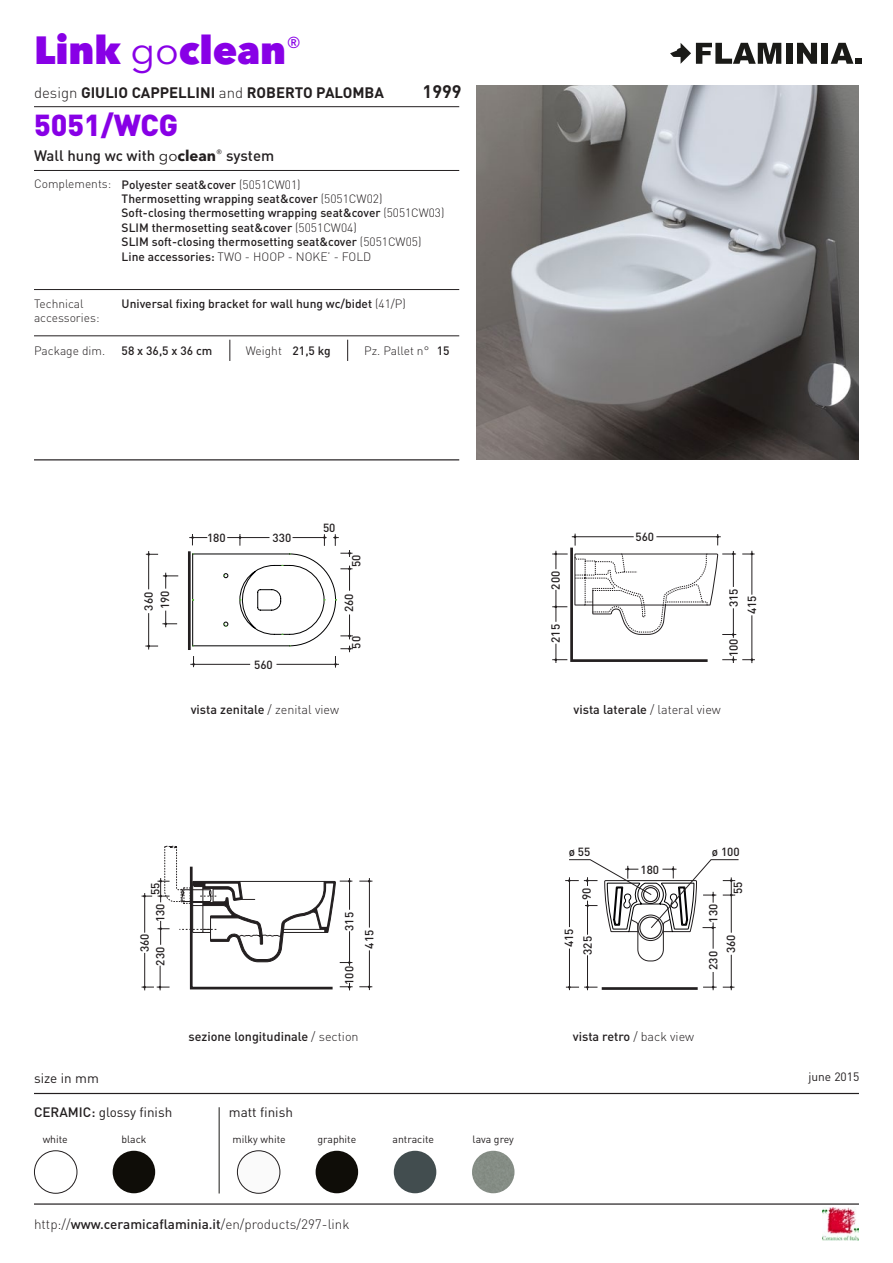
<style>
.page{position:relative;width:893px;height:1263px;background:#fff}
.page>*{position:absolute;margin:0;border:0;box-sizing:border-box;transform-origin:0 0}
.t1{font:800 39px "Avenir Next LT Pro";color:#8800e6}
.t2{font:900 30px "DIN";color:#8800e6}
.t3{font:700 18px "DIN";color:#231f20}
.t4{font:700 15px "DIN";color:#231f20}
.t5{font:500 15px "DIN";color:#231f20}
.t6{font:300 13.5px "DIN";color:#231f20}
.t7{font:13.5px "DIN";color:#231f20}
.t8{font:500 12.6px "DIN";color:#231f20}
.t9{font:500 12px/14.4px "DIN";color:#231f20}
.t10{font:300 12px "DIN";color:#231f20}
.t11{font:12px "DIN";color:#231f20}
.t12{font:500 11.7px/18.5px "DIN";color:#231f20}
.t13{font:10.5px "DIN";color:#231f20}
.s1{font-weight:400}
.s2{font-weight:300}
.s3{font-family:"Avenir Next LT Pro";font-weight:400}
.s4{font-family:"Avenir Next LT Pro";font-weight:700}
.s5{font-weight:500}
</style>
<div class="page">
<hr style="left:34px;top:1203px;width:825px;height:2px;background:#231f20">
<img style="left:822px;top:1208px;width:37px;height:32px">
<svg style="left:670px;top:43px;width:111px;height:21px"></svg>
<div style="left:786px;top:43px;width:6px;height:21px;background:#1a1a17"></div>
<svg style="left:797px;top:43px;width:20px;height:21px"></svg>
<div style="left:822px;top:43px;width:6px;height:21px;background:#1a1a17"></div>
<svg style="left:831px;top:43px;width:30px;height:21px"></svg>
<hr style="left:34px;top:459px;width:425px;height:1px;background:#231f20">
<hr style="left:34px;top:106px;width:425px;height:1px;background:#231f20">
<hr style="left:34px;top:170px;width:425px;height:1px;background:#231f20">
<img style="left:476px;top:85px;width:383px;height:374px">
<svg style="left:142px;top:846px;width:47px;height:144px"></svg>
<hr style="left:731px;top:955px;width:1px;height:35px;background:#231f20">
<svg style="left:571px;top:533px;width:184px;height:429px"></svg>
<svg style="left:710px;top:972px;width:7px;height:18px"></svg>
<svg style="left:723px;top:986px;width:11px;height:2px"></svg>
<svg style="left:710px;top:656px;width:29px;height:272px"></svg>
<hr style="left:148px;top:613px;width:1px;height:36px;background:#231f20">
<hr style="left:148px;top:551px;width:1px;height:38px;background:#231f20">
<svg style="left:145px;top:645px;width:13px;height:2px"></svg>
<svg style="left:146px;top:553px;width:12px;height:3px"></svg>
<svg style="left:189px;top:534px;width:150px;height:11px"></svg>
<svg style="left:162px;top:611px;width:15px;height:16px"></svg>
<svg style="left:163px;top:573px;width:15px;height:16px"></svg>
<hr style="left:188px;top:551px;width:3px;height:99px;background:#231f20">
<svg style="left:189px;top:545px;width:521px;height:446px"></svg>
<div style="left:34px;top:1150px;width:43px;height:43px;border:1px solid #231f20;border-radius:50%"></div>
<div style="left:113px;top:1151px;width:42px;height:42px;background:#0f0d08;border-radius:50%"></div>
<div style="left:237px;top:1151px;width:43px;height:42px;background:#fafafa;border-radius:50%"></div>
<div style="left:237px;top:1150px;width:43px;height:43px;border:1px solid #231f20;border-radius:50%"></div>
<div style="left:316px;top:1151px;width:42px;height:42px;background:#0f0d08;border-radius:50%"></div>
<div style="left:394px;top:1151px;width:42px;height:42px;background:#424d4f;border-radius:50%"></div>
<img style="left:472px;top:1151px;width:42px;height:42px;border-radius:21px">
<hr style="left:219px;top:1107px;width:1px;height:86px;background:#1a1a17">
<hr style="left:34px;top:1093px;width:825px;height:1px;background:#231f20">
<hr style="left:34px;top:335px;width:425px;height:1px;background:#231f20">
<hr style="left:34px;top:289px;width:425px;height:1px;background:#231f20">
<svg style="left:230px;top:340px;width:1px;height:21px"></svg>
<svg style="left:347px;top:340px;width:1px;height:21px"></svg>
<h1 class="t1" style="left:34px;top:26px;width:269px">Link <span class="s1">go</span>clean<sup>®</sup></h1>
<h2 class="t2" style="left:34px;top:105px;width:146px">5051/WCG</h2>
<p class="t4" style="left:34px;top:82px;width:352px"><span class="s2">design</span> GIULIO CAPPELLINI <span class="s2">and</span> ROBERTO PALOMBA</p>
<p class="t5" style="left:34px;top:146px;width:242px">Wall hung wc with <span class="s3">go</span><span class="s4">clean</span><sup>®</sup> system</p>
<h3 class="t3" style="left:423px;top:79px;width:41px">1999</h3>
<p class="t10" style="left:34px;top:177px;width:79px">Complements:</p>
<p class="t9" style="left:122px;top:177px;width:324px">Polyester seat&amp;cover <span class="s2">(5051CW01)<br></span>Thermosetting wrapping seat&amp;cover <span class="s2">(5051CW02)<br></span>Soft-closing thermosetting wrapping seat&amp;cover <span class="s2">(5051CW03)<br></span>SLIM thermosetting seat&amp;cover <span class="s2">(5051CW04)<br></span>SLIM soft-closing thermosetting seat&amp;cover <span class="s2">(5051CW05)<br></span>Line accessories: <span class="s2">TWO - HOOP - No ke’ - Fo ld</span></p>
<p class="t10" style="left:34px;top:296px;width:51px">Technical</p>
<p class="t9" style="left:122px;top:296px;width:286px">Universal fixing bracket for wall hung wc/bidet <span class="s2">(41/P)</span></p>
<p class="t10" style="left:34px;top:310px;width:67px">accessories:</p>
<p class="t10" style="left:34px;top:343px;width:73px">Package dim.</p>
<p class="t9" style="left:122px;top:343px;width:92px">58 x 36,5 x 36 cm</p>
<p class="t10" style="left:246px;top:343px;width:86px">Weight <span class="s5">21,5 kg</span></p>
<p class="t10" style="left:364px;top:343px;width:87px">Pz. Pallet n° <span class="s5">15</span></p>
<p class="t12" style="left:207px;top:528px;width:20px">180</p>
<p class="t12" style="left:273px;top:528px;width:20px">330</p>
<p class="t12" style="left:323px;top:518px;width:14px">50</p>
<p class="t12" style="left:347px;top:567px;width:14px;rotate:-90deg">50</p>
<p class="t12" style="left:155px;top:609px;width:20px;rotate:-90deg">190</p>
<p class="t12" style="left:139px;top:611px;width:20px;rotate:-90deg">360</p>
<p class="t12" style="left:339px;top:612px;width:20px;rotate:-90deg">260</p>
<p class="t12" style="left:254px;top:655px;width:20px">560</p>
<p class="t12" style="left:347px;top:648px;width:14px;rotate:-90deg">50</p>
<p class="t12" style="left:546px;top:590px;width:20px;rotate:-90deg">200</p>
<p class="t12" style="left:546px;top:643px;width:20px;rotate:-90deg">215</p>
<p class="t12" style="left:635px;top:527px;width:20px">560</p>
<p class="t12" style="left:724px;top:614px;width:27px;text-indent:7px;rotate:-90deg">315<br>415</p>
<p class="t12" style="left:724px;top:657px;width:20px;rotate:-90deg">100</p>
<p class="t8" style="left:191px;top:701px;width:150px">vista zenitale <span class="s2">/ zenital view</span></p>
<p class="t8" style="left:573px;top:701px;width:149px">vista laterale <span class="s2">/ lateral view</span></p>
<p class="t12" style="left:569px;top:843px;width:23px">ø 55</p>
<p class="t12" style="left:712px;top:842px;width:29px">ø 100</p>
<p class="t12" style="left:640px;top:860px;width:20px">180</p>
<p class="t12" style="left:151px;top:922px;width:41px;rotate:-90deg">130 55</p>
<p class="t12" style="left:135px;top:952px;width:20px;rotate:-90deg">360</p>
<p class="t12" style="left:151px;top:965px;width:20px;rotate:-90deg">230</p>
<p class="t12" style="left:340px;top:931px;width:20px;rotate:-90deg">315</p>
<p class="t12" style="left:340px;top:985px;width:20px;rotate:-90deg">100</p>
<p class="t12" style="left:360px;top:948px;width:20px;rotate:-90deg">415</p>
<p class="t12" style="left:577px;top:900px;width:14px;rotate:-90deg">90</p>
<p class="t12" style="left:559px;top:955px;width:28px;text-indent:7px;rotate:-90deg">415<br>325</p>
<p class="t12" style="left:704px;top:922px;width:20px;rotate:-90deg">130</p>
<p class="t12" style="left:704px;top:970px;width:20px;rotate:-90deg">230</p>
<p class="t12" style="left:728px;top:894px;width:14px;rotate:-90deg">55</p>
<p class="t12" style="left:721px;top:953px;width:20px;rotate:-90deg">360</p>
<p class="t8" style="left:188px;top:1028px;width:172px">sezione longitudinale <span class="s2">/ section</span></p>
<p class="t8" style="left:573px;top:1028px;width:123px">vista retro <span class="s2">/ back view</span></p>
<p class="t7" style="left:34px;top:1069px;width:66px">size in mm</p>
<p class="t11" style="left:808px;top:1069px;width:52px">june 2015</p>
<p class="t7" style="left:34px;top:1103px;width:140px"><span class="s5">Ceramic:</span> glossy finish</p>
<p class="t7" style="left:229px;top:1103px;width:66px">matt finish</p>
<p class="t13" style="left:43px;top:1132px;width:27px">white</p>
<p class="t13" style="left:121px;top:1132px;width:27px">black</p>
<p class="t13" style="left:233px;top:1132px;width:55px">milky white</p>
<p class="t13" style="left:317px;top:1132px;width:40px">graphite</p>
<p class="t13" style="left:393px;top:1132px;width:43px">antracite</p>
<p class="t13" style="left:473px;top:1132px;width:43px">lava grey</p>
<p class="t6" style="left:34px;top:1216px;width:317px">http://<span class="s5">www.ceramicaflaminia.it</span>/en/products/297-link</p>
</div>
